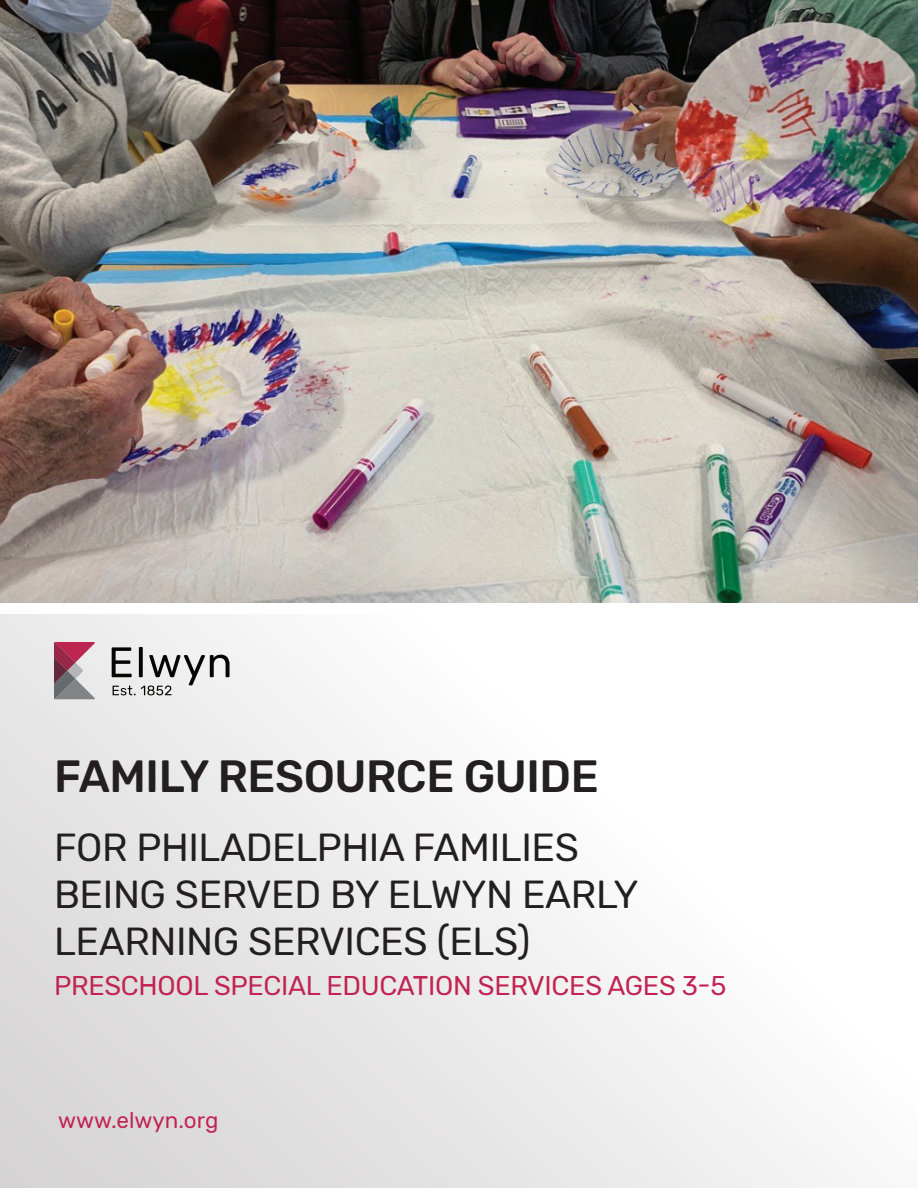
<style>
.page{position:relative;width:918px;height:1188px;background:#fff}
.page>*{position:absolute;margin:0;border:0;box-sizing:border-box;transform-origin:0 0}
.t1{font:500 45px "Rubik";letter-spacing:-.01em;color:#231f20}
.t2{font:39px/46.8px "Rubik";letter-spacing:-.01em;color:#231f20}
.t3{font:27px "Rubik";letter-spacing:-.01em;color:#c12352}
.t4{font:22.5px "Rubik";color:#c12352}
</style>
<div class="page">
<div style="left:0;top:0;width:918px;height:1188px;background:linear-gradient(to right,#dfddde,#fff)"></div>
<img style="left:0;top:0;width:918px;height:603px">
<svg style="left:112px;top:647px;width:118px;height:48px"></svg>
<svg style="left:54px;top:642px;width:41px;height:57px;background:#a97d8b"></svg>
<div style="left:0;top:603px;width:918px;height:10px;background:#fff"></div>
<p class="t1" style="left:54px;top:750px;width:546px">FAMILY RESOURCE GUIDE</p>
<p class="t2" style="left:54px;top:825px;width:586px">FOR PHILADELPHIA FAMILIES<br>BEING SERVED BY ELWYN EARLY<br>LEARNING SERVICES (ELS)</p>
<p class="t3" style="left:54px;top:971px;width:674px">PRESCHOOL SPECIAL EDUCATION SERVICES AGES 3-5</p>
<p class="t4" style="left:58px;top:1107px;width:162px">www.elwyn.org</p>
</div>
